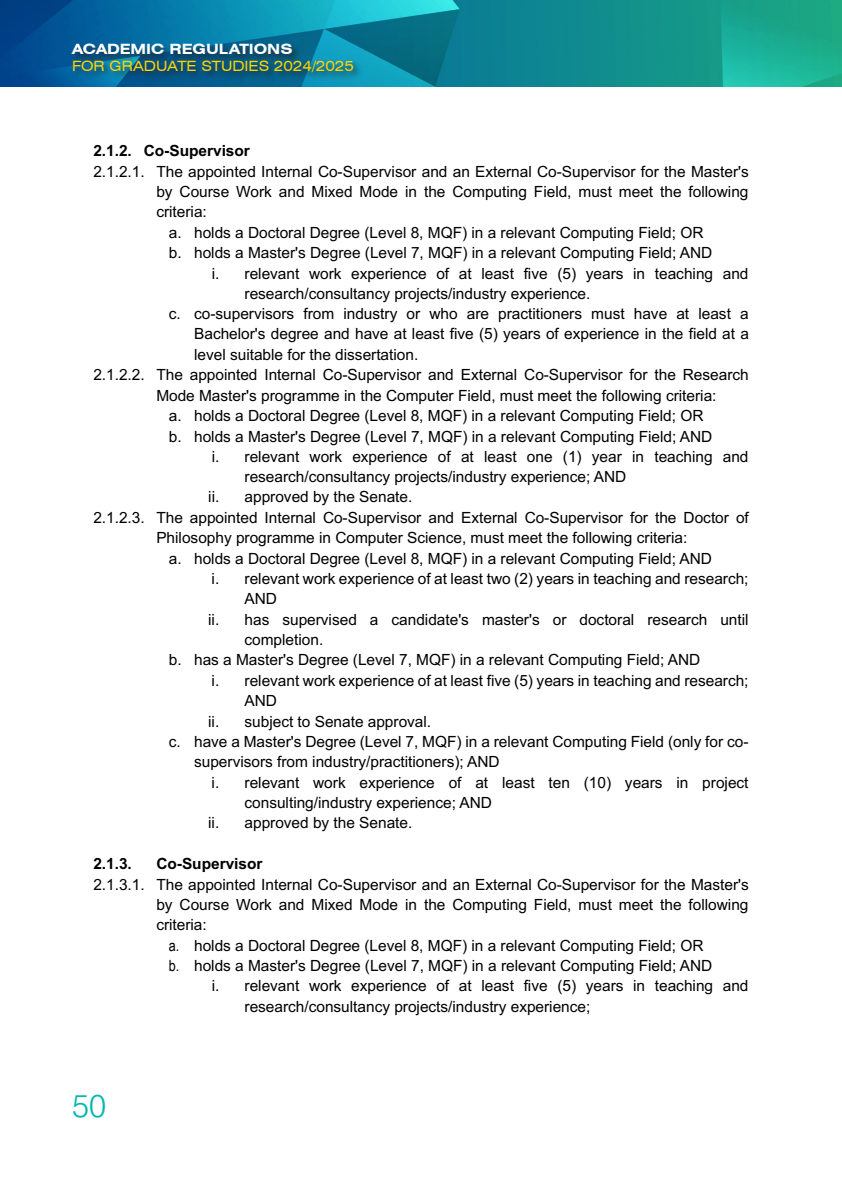
<style>
.page{position:relative;width:842px;height:1191px;background:#fff}
.page>*{position:absolute;margin:0;border:0;box-sizing:border-box;transform-origin:0 0}
.t1{font:300 32px "Swiss 721";color:#00b7b0}
.t2{font:15.4px "Arial";color:#000}
.t3{font:700 15.4px "Arial";color:#000}
.t4{font:expanded 14.2px "Swiss 721 BT";color:#ffd401}
.t5{font:700 expanded 14.2px "Swiss 721 BT";color:#fff}
.s1{font-family:"Arial Narrow"}
</style>
<div class="page">
<img style="left:0;top:0;width:842px;height:87px">
<div style="left:70px;top:43px;width:293px;height:39px;background:#231f20;opacity:.75"></div>
<p class="t5" style="left:72px;top:41px;width:222px">ACADEMIC REGULATIONS</p>
<p class="t4" style="left:72px;top:58px;width:283px">FOR GRADUATE STUDIES 2024/2025</p>
<p class="t3" style="left:93px;top:140px;width:158px">2.1.2. Co-Supervisor</p>
<p class="t2" style="left:93px;top:161px;width:657px">2.1.2.1. The appointed Internal Co-Supervisor and an External Co-Supervisor for the Master's</p>
<p class="t2" style="left:156px;top:181px;width:594px">by Course Work and Mixed Mode in the Computing Field, must meet the following</p>
<p class="t2" style="left:156px;top:201px;width:52px">criteria:</p>
<p class="t2" style="left:169px;top:221px;width:536px">a. holds a Doctoral Degree (Level 8, MQF) in a relevant Computing Field; OR</p>
<p class="t2" style="left:169px;top:242px;width:545px">b. holds a Master's Degree (Level 7, MQF) in a relevant Computing Field; AND</p>
<p class="t2" style="left:212px;top:262px;width:538px">i. relevant work experience of at least five (5) years in teaching and</p>
<p class="t2" style="left:245px;top:283px;width:347px">research/consultancy projects/industry experience.</p>
<p class="t2" style="left:169px;top:303px;width:581px">c. co-supervisors from industry or who are practitioners must have at least a</p>
<p class="t2" style="left:194px;top:323px;width:556px">Bachelor's degree and have at least five (5) years of experience in the field at a</p>
<p class="t2" style="left:194px;top:344px;width:226px">level suitable for the dissertation.</p>
<p class="t2" style="left:93px;top:364px;width:657px">2.1.2.2. The appointed Internal Co-Supervisor and External Co-Supervisor for the Research</p>
<p class="t2" style="left:156px;top:384px;width:562px">Mode Master's programme in the Computer Field, must meet the following criteria:</p>
<p class="t2" style="left:169px;top:405px;width:536px">a. holds a Doctoral Degree (Level 8, MQF) in a relevant Computing Field; OR</p>
<p class="t2" style="left:169px;top:425px;width:545px">b. holds a Master's Degree (Level 7, MQF) in a relevant Computing Field; AND</p>
<p class="t2" style="left:212px;top:445px;width:538px">i. relevant work experience of at least one (1) year in teaching and</p>
<p class="t2" style="left:245px;top:466px;width:383px">research/consultancy projects/industry experience; AND</p>
<p class="t2" style="left:208px;top:486px;width:206px">ii. approved by the Senate.</p>
<p class="t2" style="left:93px;top:507px;width:657px">2.1.2.3. The appointed Internal Co-Supervisor and External Co-Supervisor for the Doctor of</p>
<p class="t2" style="left:156px;top:527px;width:532px">Philosophy programme in Computer Science, must meet the following criteria:</p>
<p class="t2" style="left:169px;top:547px;width:545px">a. holds a Doctoral Degree (Level 8, MQF) in a relevant Computing Field; AND</p>
<p class="t2" style="left:212px;top:568px;width:538px">i. relevant work experience of at least two (2) years in teaching and research;</p>
<p class="t2" style="left:245px;top:588px;width:34px">AND</p>
<p class="t2" style="left:208px;top:608px;width:542px">ii. has supervised a candidate's master's or doctoral research until</p>
<p class="t2" style="left:245px;top:629px;width:80px">completion.</p>
<p class="t2" style="left:169px;top:649px;width:533px">b. has a Master's Degree (Level 7, MQF) in a relevant Computing Field; AND</p>
<p class="t2" style="left:212px;top:670px;width:538px">i. relevant work experience of at least five (5) years in teaching and research;</p>
<p class="t2" style="left:245px;top:690px;width:34px">AND</p>
<p class="t2" style="left:208px;top:710px;width:224px">ii. subject to Senate approval.</p>
<p class="t2" style="left:169px;top:731px;width:581px">c. have a Master's Degree (Level 7, MQF) in a relevant Computing Field (only for co-</p>
<p class="t2" style="left:194px;top:751px;width:307px">supervisors from industry/practitioners); AND</p>
<p class="t2" style="left:212px;top:771px;width:538px">i. relevant work experience of at least ten (10) years in project</p>
<p class="t2" style="left:245px;top:792px;width:249px">consulting/industry experience; AND</p>
<p class="t2" style="left:208px;top:812px;width:206px">ii. approved by the Senate.</p>
<p class="t3" style="left:93px;top:852px;width:40px">2.1.3.</p>
<p class="t3" style="left:156px;top:852px;width:108px">Co-Supervisor</p>
<p class="t2" style="left:93px;top:873px;width:657px">2.1.3.1. The appointed Internal Co-Supervisor and an External Co-Supervisor for the Master's</p>
<p class="t2" style="left:156px;top:894px;width:594px">by Course Work and Mixed Mode in the Computing Field, must meet the following</p>
<p class="t2" style="left:156px;top:914px;width:52px">criteria:</p>
<p class="t2" style="left:169px;top:934px;width:536px"><span class="s1">a.</span> holds a Doctoral Degree (Level 8, MQF) in a relevant Computing Field; OR</p>
<p class="t2" style="left:169px;top:954px;width:545px"><span class="s1">b.</span> holds a Master's Degree (Level 7, MQF) in a relevant Computing Field; AND</p>
<p class="t2" style="left:212px;top:975px;width:538px">i. relevant work experience of at least five (5) years in teaching and</p>
<p class="t2" style="left:245px;top:995px;width:347px">research/consultancy projects/industry experience;</p>
<h1 class="t1" style="left:72px;top:1086px;width:36px">50</h1>
</div>
